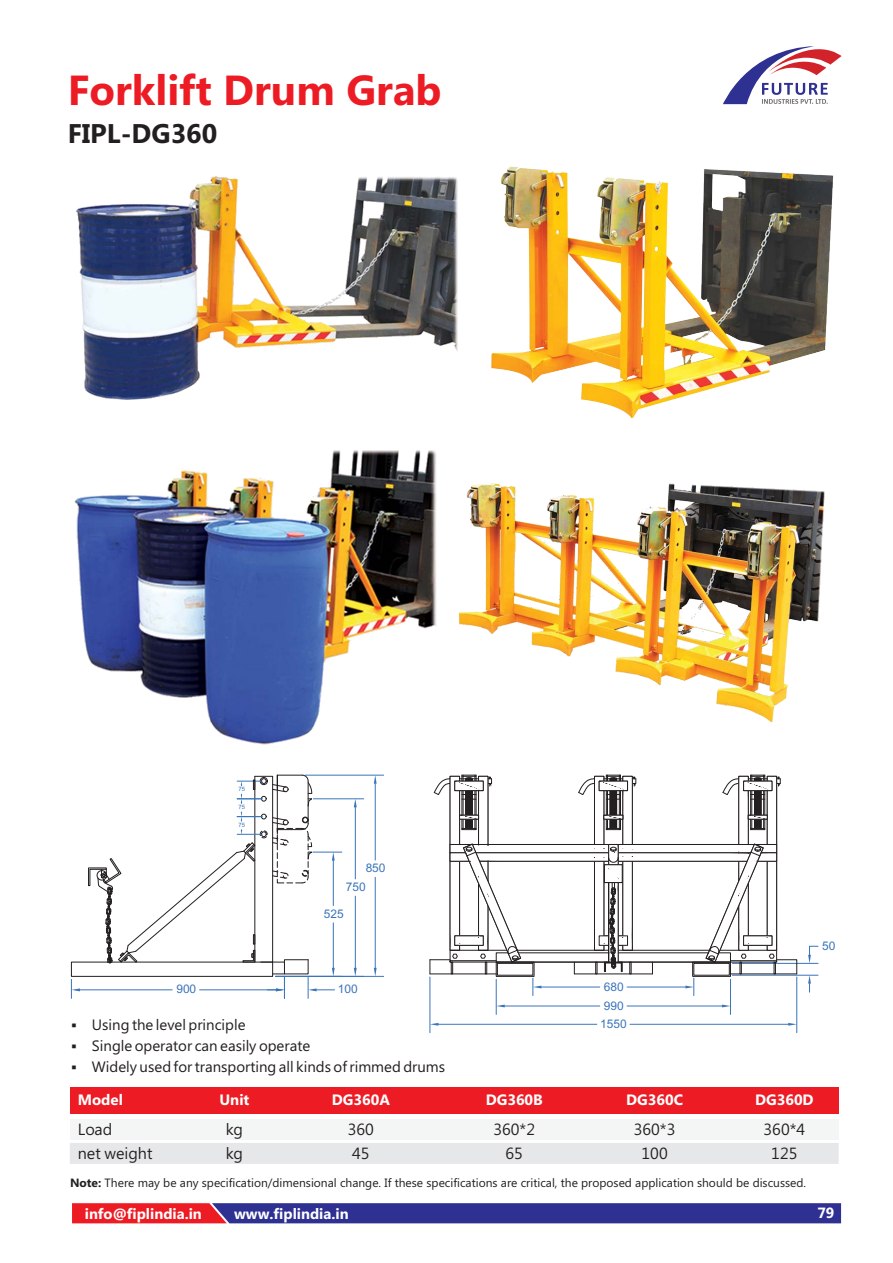
<style>
.page{position:relative;width:893px;height:1263px;background:#fff}
.page>*{position:absolute;margin:0;border:0;box-sizing:border-box;transform-origin:0 0}
.t1{font:700 42px "Microsoft Phags Pa";color:#ed1c24}
.t2{font:700 27px "Microsoft Phags Pa";color:#231f20}
.t3{font:15px "Microsoft Phags Pa";color:#231f20}
.t4{font:15px "Microsoft Jheng Hei";color:#231f20}
.t5{font:700 15px "Microsoft Phags Pa";color:#fff}
.t6{font:700 14.85px "Microsoft Phags Pa";color:#fff}
.t7{font:12px "Microsoft New Tai Lue";color:#231f20}
.t8{font:11.85px/18.3px "Arial";color:#3a74ba;text-align:center}
.t9{font:6px "Arial";color:#3a74ba}
.s1{font-weight:700}
</style>
<div class="page">
<svg style="left:723px;top:46px;width:118px;height:58px"></svg>
<div style="left:70px;top:1087px;width:769px;height:26px;background:#ed1c24"></div>
<div style="left:70px;top:1119px;width:769px;height:21px;background:#f4f5f5"></div>
<div style="left:70px;top:1143px;width:769px;height:21px;background:#e6e7e8"></div>
<img style="left:74px;top:450px;width:363px;height:295px">
<img style="left:491px;top:166px;width:343px;height:252px">
<img style="left:76px;top:176px;width:382px;height:224px">
<img style="left:458px;top:483px;width:367px;height:240px">
<hr style="left:305px;top:775px;width:79px;height:1px;background:#3a74ba">
<hr style="left:276px;top:976px;width:108px;height:1px;background:#3a74ba">
<hr style="left:375px;top:784px;width:1px;height:76px;background:#3a74ba">
<hr style="left:375px;top:877px;width:1px;height:91px;background:#3a74ba">
<svg style="left:374px;top:775px;width:3px;height:9px"></svg>
<svg style="left:374px;top:968px;width:3px;height:8px"></svg>
<div style="left:71px;top:962px;width:202px;height:15px;border:1px solid #231f20"></div>
<hr style="left:80px;top:989px;width:92px;height:1px;background:#3a74ba">
<svg style="left:71px;top:979px;width:9px;height:19px"></svg>
<hr style="left:313px;top:798px;width:51px;height:1px;background:#3a74ba">
<hr style="left:355px;top:896px;width:1px;height:72px;background:#3a74ba">
<hr style="left:355px;top:807px;width:1px;height:72px;background:#3a74ba">
<svg style="left:354px;top:968px;width:3px;height:8px"></svg>
<svg style="left:354px;top:799px;width:3px;height:8px"></svg>
<hr style="left:732px;top:975px;width:86px;height:1px;background:#3a74ba">
<hr style="left:732px;top:963px;width:86px;height:1px;background:#3a74ba">
<svg style="left:808px;top:975px;width:3px;height:17px"></svg>
<svg style="left:808px;top:946px;width:11px;height:17px"></svg>
<svg style="left:88px;top:774px;width:254px;height:224px"></svg>
<hr style="left:496px;top:979px;width:1px;height:35px;background:#3a74ba">
<hr style="left:730px;top:979px;width:1px;height:35px;background:#3a74ba">
<hr style="left:505px;top:1006px;width:95px;height:1px;background:#3a74ba">
<hr style="left:627px;top:1006px;width:95px;height:1px;background:#3a74ba">
<svg style="left:496px;top:1004px;width:9px;height:3px"></svg>
<svg style="left:722px;top:1004px;width:8px;height:3px"></svg>
<hr style="left:796px;top:977px;width:1px;height:56px;background:#3a74ba">
<hr style="left:430px;top:977px;width:1px;height:56px;background:#3a74ba">
<hr style="left:630px;top:1024px;width:158px;height:1px;background:#3a74ba">
<hr style="left:438px;top:1024px;width:159px;height:1px;background:#3a74ba">
<svg style="left:788px;top:1023px;width:9px;height:3px"></svg>
<svg style="left:430px;top:1023px;width:8px;height:3px"></svg>
<svg style="left:430px;top:775px;width:367px;height:220px"></svg>
<div style="left:604px;top:864px;width:19px;height:19px;border:1px solid #231f20"></div>
<svg style="left:72px;top:1203px;width:769px;height:20px;background:#542e7e"></svg>
<h1 class="t1" style="left:68px;top:75px;width:375px">Forklift Drum Grab</h1>
<h2 class="t2" style="left:68px;top:124px;width:151px">FIPL-DG360</h2>
<p class="t9" style="left:238px;top:787px;width:8px">75</p>
<p class="t9" style="left:238px;top:805px;width:8px">75</p>
<p class="t9" style="left:238px;top:822px;width:8px">75</p>
<p class="t8" style="left:366px;top:860px;width:21px">850</p>
<p class="t8" style="left:346px;top:879px;width:21px">750</p>
<p class="t8" style="left:324px;top:906px;width:21px">525</p>
<p class="t8" style="left:822px;top:938px;width:15px">50</p>
<p class="t8" style="left:176px;top:981px;width:21px">900</p>
<p class="t8" style="left:338px;top:981px;width:21px">100</p>
<p class="t3" style="left:71px;top:1019px;width:176px">▪ Using the level principle</p>
<p class="t3" style="left:71px;top:1040px;width:241px">▪ Single operator can easily operate</p>
<p class="t3" style="left:71px;top:1061px;width:376px">▪ Widely used for transporting all kinds of rimmed drums</p>
<p class="t8" style="left:604px;top:978px;width:21px">680</p>
<p class="t8" style="left:600px;top:997px;width:28px">990<br>1550</p>
<p class="t5" style="left:78px;top:1093px;width:47px">Model</p>
<p class="t5" style="left:219px;top:1093px;width:32px">Unit</p>
<p class="t5" style="left:332px;top:1093px;width:60px">DG360A</p>
<p class="t5" style="left:486px;top:1093px;width:59px">DG360B</p>
<p class="t5" style="left:626px;top:1093px;width:58px">DG360C</p>
<p class="t5" style="left:755px;top:1093px;width:60px">DG360D</p>
<p class="t4" style="left:78px;top:1121px;width:36px">Load</p>
<p class="t4" style="left:226px;top:1121px;width:19px">kg</p>
<p class="t4" style="left:348px;top:1121px;width:28px">360</p>
<p class="t4" style="left:494px;top:1121px;width:43px">360*2</p>
<p class="t4" style="left:634px;top:1121px;width:43px">360*3</p>
<p class="t4" style="left:764px;top:1121px;width:43px">360*4</p>
<p class="t4" style="left:78px;top:1145px;width:76px">net weight</p>
<p class="t4" style="left:226px;top:1145px;width:19px">kg</p>
<p class="t4" style="left:352px;top:1145px;width:19px">45</p>
<p class="t4" style="left:506px;top:1145px;width:19px">65</p>
<p class="t4" style="left:642px;top:1145px;width:28px">100</p>
<p class="t4" style="left:771px;top:1145px;width:28px">125</p>
<p class="t7" style="left:70px;top:1177px;width:738px"><span class="s1">Note:</span> There may be any specification/dimensional change. If these specifications are critical, the proposed application should be discussed.</p>
<p class="t6" style="left:85px;top:1208px;width:119px">info@fiplindia.in</p>
<p class="t6" style="left:234px;top:1208px;width:116px">www.fiplindia.in</p>
<p class="t6" style="left:817px;top:1208px;width:19px">79</p>
</div>
